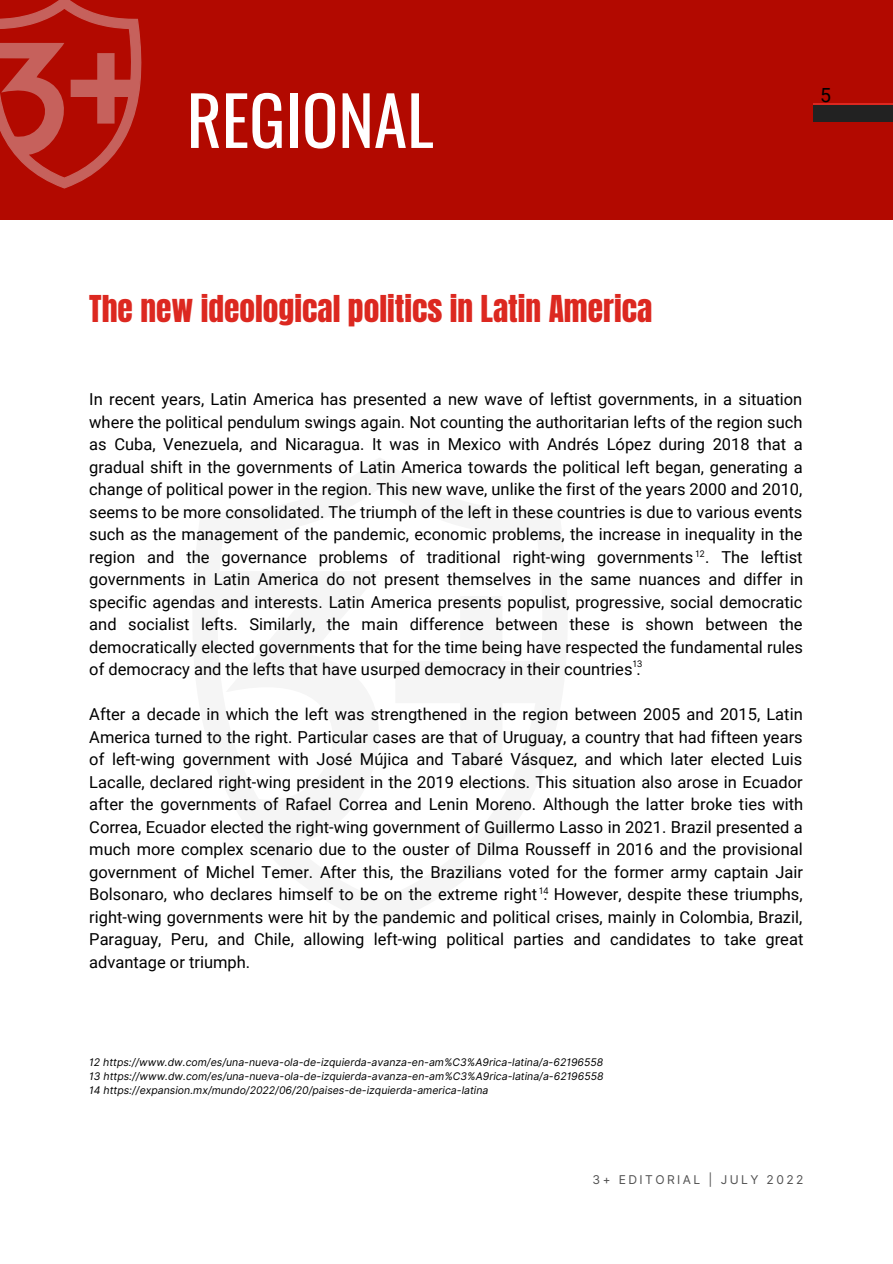
<style>
.page{position:relative;width:893px;height:1264px;background:#fff}
.page>*{position:absolute;margin:0;border:0;box-sizing:border-box;transform-origin:0 0}
.t1{font:67.35px "Oswald";color:#fff}
.t2{font:31.5px "Anton";color:#dc2820}
.t3{font:19.5px "Roboto";color:#000}
.t4{font:16.5px/22.5px "Roboto";color:#000;text-align:justify}
.t5{font:12.15px "Inter";letter-spacing:.2em;color:#515151}
.t6{font:italic 10.5px/14px "Inter";color:#000;text-align:justify}
.t7{font:9px "Inter";color:#000}
</style>
<div class="page">
<div style="left:0;top:0;width:892px;height:219px;background:#b20900"></div>
<svg style="left:0;top:0;width:142px;height:188px"></svg>
<div style="left:813px;top:103px;width:79px;height:16px;background:linear-gradient(to right,#222,#222)"></div>
<div style="left:813px;top:106px;width:79px;height:16px;background:#222"></div>
<h1 class="t1" style="left:187px;top:68px;width:248px">REGIONAL</h1>
<p class="t3" style="left:820px;top:83px;width:12px">5</p>
<h2 class="t2" style="left:89px;top:286px;width:564px">The new ideological politics in Latin America</h2>
<p class="t4" style="left:89px;top:388px;width:715px">In recent years, Latin America has presented a new wave of leftist governments, in a situation where the political pendulum swings again. Not counting the authoritarian lefts of the region such as Cuba, Venezuela, and Nicaragua. It was in Mexico with Andrés López during 2018 that a gradual shift in the governments of Latin America towards the political left began, generating a change of political power in the region. This new wave, unlike the first of the years 2000 and 2010, seems to be more consolidated. The triumph of the left in these countries is due to various events such as the management of the pandemic, economic problems, the increase in inequality in the region and the governance problems of traditional right-wing governments . The leftist governments in Latin America do not present themselves in the same nuances and differ in specific agendas and interests. Latin America presents populist, progressive, social democratic and socialist lefts. Similarly, the main difference between these is shown between the democratically elected governments that for the time being have respected the fundamental rules of democracy and the lefts that have usurped democracy in their countries .</p>
<p class="t4" style="left:89px;top:703px;width:715px">After a decade in which the left was strengthened in the region between 2005 and 2015, Latin America turned to the right. Particular cases are that of Uruguay, a country that had fifteen years of left-wing government with José Mújica and Tabaré Vásquez, and which later elected Luis Lacalle, declared right-wing president in the 2019 elections. This situation also arose in Ecuador after the governments of Rafael Correa and Lenin Moreno. Although the latter broke ties with Correa, Ecuador elected the right-wing government of Guillermo Lasso in 2021. Brazil presented a much more complex scenario due to the ouster of Dilma Rousseff in 2016 and the provisional government of Michel Temer. After this, the Brazilians voted for the former army captain Jair Bolsonaro, who declares himself to be on the extreme right . However, despite these triumphs, right-wing governments were hit by the pandemic and political crises, mainly in Colombia, Brazil, Paraguay, Peru, and Chile, allowing left-wing political parties and candidates to take great advantage or triumph.</p>
<p class="t7" style="left:695px;top:548px;width:11px">12</p>
<p class="t7" style="left:633px;top:659px;width:11px">13</p>
<p class="t7" style="left:539px;top:885px;width:11px">14</p>
<p class="t6" style="left:89px;top:1055px;width:516px">12 https://www.dw.com/es/una-nueva-ola-de-izquierda-avanza-en-am%C3%A9rica-latina/a-62196558<br>13 https://www.dw.com/es/una-nueva-ola-de-izquierda-avanza-en-am%C3%A9rica-latina/a-62196558<br>14 https://expansion.mx/mundo/2022/06/20/paises-de-izquierda-america-latina</p>
<p class="t5" style="left:592px;top:1172px;width:212px">3+ EDITORIAL | JULY 2022</p>
</div>
